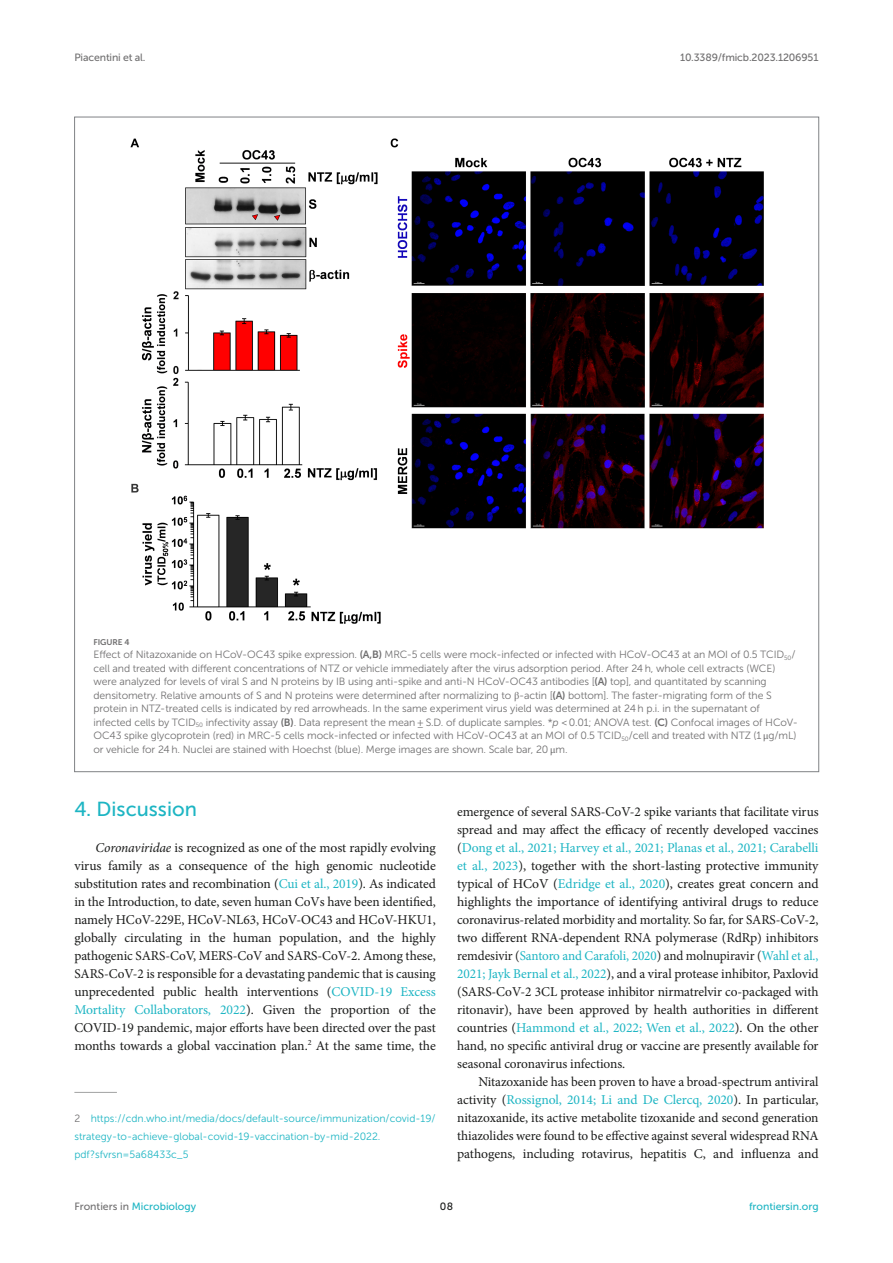
<style>
.page{position:relative;width:893px;height:1263px;background:#fff}
.page>*{position:absolute;margin:0;border:0;box-sizing:border-box;transform-origin:0 0}
.HEAD_1{font:20.25px "Museo Sans 500";color:#1db5c3}
.TEXT_FLUSH{font:13.5px/18px "Minion Pro";letter-spacing:-.01em;color:#1b1c1b;text-align:justify}
.TEXT{font:13.5px/18px "Minion Pro";letter-spacing:-.005em;color:#1b1c1b;text-align:justify}
.FIG_LEG{font:10.5px/13.5px "Museo Sans 300";letter-spacing:-.01em;color:#706f70}
.FOOTNOTE{font:10.5px/18px "Museo Sans 300";color:#1db5c3}
.t1{font:10.5px "Museo Sans 500";letter-spacing:-.015em;color:#706f70}
.t2{font:10.5px "Museo Sans 500";color:#1db5c3}
.t3{font:10.5px "Museo Sans 500";color:#1b1c1b}
.FIG_HD{font:8.25px "Museo Sans 700";letter-spacing:-.01em;color:#706f70}
.s1{font-family:"Museo Sans 700"}
.s2{font-family:"STIX General"}
.s3{font-style:italic}
.s4{color:#1db5c3}
.s5{color:#706f70}
</style>
<div class="page">
<hr style="left:74px;top:1092px;width:43px;height:1px;background:#a2a3a3">
<img style="left:130px;top:138px;width:634px;height:486px">
<p class="t1" style="left:74px;top:51px;width:73px">Piacentini et al.</p>
<p class="t1" style="left:680px;top:51px;width:140px">10.3389/fmicb.2023.1206951</p>
<p class="FIG_HD" style="left:94px;top:637px;width:37px">FIGURE 4</p>
<p class="FIG_LEG" style="left:94px;top:648px;width:706px">Effect of Nitazoxanide on HCoV-OC43 spike expression. <span class="s1">(A,B)</span> MRC-5 cells were mock-infected or infected with HCoV-OC43 at an MOI of 0.5 TCID<sub>50</sub>/ cell and treated with different concentrations of NTZ or vehicle immediately after the virus adsorption period. After 24 h, whole cell extracts (WCE) were analyzed for levels of viral S and N proteins by IB using anti-spike and anti-N HCoV-OC43 antibodies [<span class="s1">(A)</span> top], and quantitated by scanning densitometry. Relative amounts of S and N proteins were determined after normalizing to <span class="s2">β</span>-actin [<span class="s1">(A)</span> bottom]. The faster-migrating form of the S protein in NTZ-treated cells is indicated by red arrowheads. In the same experiment virus yield was determined at 24 h p.i. in the supernatant of infected cells by TCID<sub>50</sub> infectivity assay <span class="s1">(B)</span>. Data represent the mean ± S.D. of duplicate samples. *<span class="s3">p</span> &lt; 0.01; ANOVA test. <span class="s1">(C)</span> Confocal images of HCoV-OC43 spike glycoprotein (red) in MRC-5 cells mock-infected or infected with HCoV-OC43 at an MOI of 0.5 TCID<sub>50</sub>/cell and treated with NTZ (1 <span class="s2">μ</span>g/mL) or vehicle for 24 h. Nuclei are stained with Hoechst (blue). Merge images are shown. Scale bar, 20 <span class="s2">μ</span>m.</p>
<p class="HEAD_1" style="left:74px;top:798px;width:124px">4. Discussion</p>
<p class="TEXT_FLUSH" style="left:74px;top:839px;width:363px;text-indent:21px"><span class="s3">Coronaviridae</span> is recognized as one of the most rapidly evolving virus family as a consequence of the high genomic nucleotide substitution rates and recombination (<span class="s4">Cui et al., 2019</span>). As indicated in the Introduction, to date, seven human CoVs have been identified, namely HCoV-229E, HCoV-NL63, HCoV-OC43 and HCoV-HKU1, globally circulating in the human population, and the highly pathogenic SARS-CoV, MERS-CoV and SARS-CoV-2. Among these, SARS-CoV-2 is responsible for a devastating pandemic that is causing unprecedented public health interventions (<span class="s4">COVID-19 Excess Mortality Collaborators, 2022</span>). Given the proportion of the COVID-19 pandemic, major efforts have been directed over the past months towards a global vaccination plan.<sup>2</sup> At the same time, the</p>
<p class="FOOTNOTE" style="left:74px;top:1109px;width:363px"><span class="s5">2</span> https://cdn.who.int/media/docs/default-source/immunization/covid-19/ strategy-to-achieve-global-covid-19-vaccination-by-mid-2022. pdf?sfvrsn=5a68433c_5</p>
<p class="TEXT_FLUSH" style="left:457px;top:803px;width:363px">emergence of several SARS-CoV-2 spike variants that facilitate virus spread and may affect the efficacy of recently developed vaccines (<span class="s4">Dong et al., 2021; Harvey et al., 2021; Planas et al., 2021; Carabelli et al., 2023</span>), together with the short-lasting protective immunity typical of HCoV (<span class="s4">Edridge et al., 2020</span>), creates great concern and highlights the importance of identifying antiviral drugs to reduce coronavirus-related morbidity and mortality. So far, for SARS-CoV-2, two different RNA-dependent RNA polymerase (RdRp) inhibitors remdesivir (<span class="s4">Santoro and Carafoli, 2020</span>) and molnupiravir (<span class="s4">Wahl et al., 2021; Jayk Bernal et al., 2022</span>), and a viral protease inhibitor, Paxlovid (SARS-CoV-2 3CL protease inhibitor nirmatrelvir co-packaged with ritonavir), have been approved by health authorities in different countries (<span class="s4">Hammond et al., 2022; Wen et al., 2022</span>). On the other hand, no specific antiviral drug or vaccine are presently available for seasonal coronavirus infections.</p>
<p class="TEXT" style="left:457px;top:1073px;width:363px;text-indent:21px">Nitazoxanide has been proven to have a broad-spectrum antiviral activity (<span class="s4">Rossignol, 2014; Li and De Clercq, 2020</span>). In particular, nitazoxanide, its active metabolite tizoxanide and second generation thiazolides were found to be effective against several widespread RNA pathogens, including rotavirus, hepatitis C, and influenza and</p>
<p class="t2" style="left:74px;top:1200px;width:123px"><span class="s5">Frontiers in</span> Microbiology</p>
<p class="t3" style="left:440px;top:1200px;width:15px">08</p>
<p class="t2" style="left:749px;top:1200px;width:71px">frontiersin.org</p>
</div>
